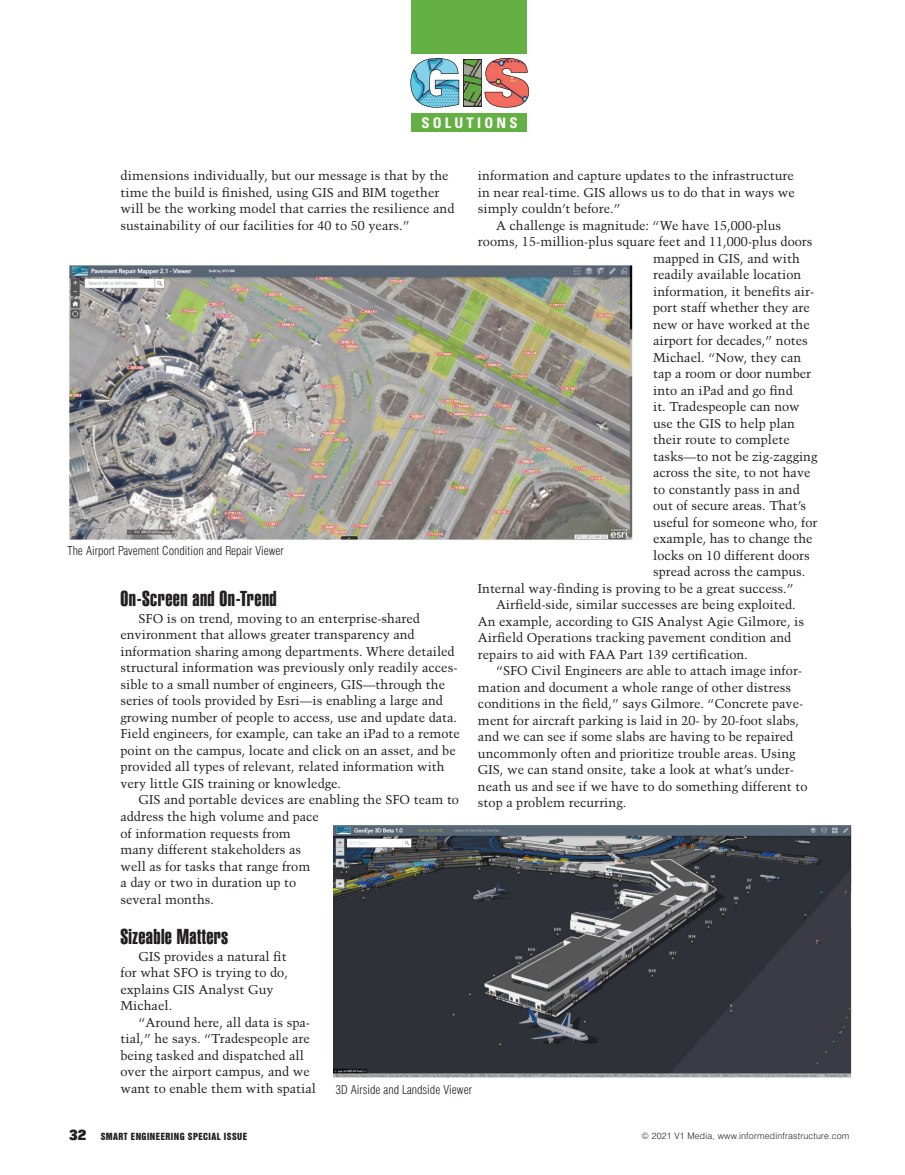
<style>
.page{position:relative;width:905px;height:1175px;background:#fff}
.page>*{position:absolute;margin:0;border:0;box-sizing:border-box;transform-origin:0 0}
.Subhead_1{font:21px "Swiss 911 BT Extra Compressed";letter-spacing:.02em;color:#231f20}
.Body_Text_II{font:700 condensed 14.55px "Univers";letter-spacing:.22em;color:#fff}
.Body_Text_II-2{font:12.75px/16.5px "Trump Mediaeval";color:#231f20}
.t1{font:300 condensed 12px "Swiss 721 BT";color:#231f20}
.t2{font:300 9px "Swiss 721 BT";letter-spacing:.025em;color:#231f20}
.t3{font:9px "Swiss 921 BT Regular A";letter-spacing:.05em;color:#231f20}
.s1{font-family:"Folio";font-weight:800;font-size:15px}
</style>
<div class="page">
<img style="left:69px;top:266px;width:564px;height:274px">
<img style="left:333px;top:825px;width:519px;height:253px">
<div style="left:411px;top:113px;width:116px;height:19px;background:#64b045"></div>
<div style="left:411px;top:0;width:116px;height:53px;background:#64b045"></div>
<svg style="left:410px;top:58px;width:49px;height:50px"></svg>
<img style="left:465px;top:61px;width:15px;height:43px">
<div style="left:463px;top:59px;width:19px;height:47px;border:1px solid #231f20"></div>
<svg style="left:484px;top:58px;width:45px;height:50px"></svg>
<p class="Body_Text_II" style="left:421px;top:114px;width:98px">SOLUTIONS</p>
<p class="Body_Text_II-2" style="left:120px;top:167px;width:335px">dimensions individually, but our message is that by the time the build is finished, using GIS and BIM together will be the working model that carries the resilience and sustainability of our facilities for 40 to 50 years.”</p>
<p class="Body_Text_II-2" style="left:478px;top:167px;width:318px;text-align:justify">information and capture updates to the infrastructure in near real-time. GIS allows us to do that in ways we simply couldn’t before.”</p>
<p class="Body_Text_II-2" style="left:496px;top:217px;width:287px">A challenge is magnitude: “We have 15,000-plus</p>
<p class="Body_Text_II-2" style="left:478px;top:233px;width:336px">rooms, 15-million-plus square feet and 11,000-plus doors</p>
<p class="Body_Text_II-2" style="left:653px;top:250px;width:148px">mapped in GIS, and with</p>
<p class="Body_Text_II-2" style="left:653px;top:266px;width:150px">readily available location</p>
<p class="Body_Text_II-2" style="left:653px;top:283px;width:163px">information, it benefits air-</p>
<p class="Body_Text_II-2" style="left:653px;top:299px;width:158px">port staff whether they are</p>
<p class="Body_Text_II-2" style="left:653px;top:316px;width:158px">new or have worked at the</p>
<p class="Body_Text_II-2" style="left:653px;top:332px;width:156px">airport for decades,” notes</p>
<p class="Body_Text_II-2" style="left:653px;top:349px;width:150px">Michael. “Now, they can</p>
<p class="Body_Text_II-2" style="left:653px;top:365px;width:160px">tap a room or door number</p>
<p class="Body_Text_II-2" style="left:653px;top:382px;width:141px">into an iPad and go find</p>
<p class="Body_Text_II-2" style="left:653px;top:398px;width:148px">it. Tradespeople can now</p>
<p class="Body_Text_II-2" style="left:653px;top:415px;width:143px">use the GIS to help plan</p>
<p class="Body_Text_II-2" style="left:653px;top:431px;width:138px">their route to complete</p>
<p class="Body_Text_II-2" style="left:653px;top:448px;width:166px">tasks—to not be zig-zagging</p>
<p class="Body_Text_II-2" style="left:653px;top:464px;width:159px">across the site, to not have</p>
<p class="Body_Text_II-2" style="left:653px;top:481px;width:148px">to constantly pass in and</p>
<p class="Body_Text_II-2" style="left:653px;top:497px;width:155px">out of secure areas. That’s</p>
<p class="Body_Text_II-2" style="left:653px;top:514px;width:166px">useful for someone who, for</p>
<p class="Body_Text_II-2" style="left:653px;top:530px;width:161px">example, has to change the</p>
<p class="Body_Text_II-2" style="left:653px;top:547px;width:158px">locks on 10 different doors</p>
<p class="Body_Text_II-2" style="left:653px;top:563px;width:154px">spread across the campus.</p>
<p class="Body_Text_II-2" style="left:478px;top:580px;width:317px">Internal way-finding is proving to be a great success.”</p>
<p class="Body_Text_II-2" style="left:478px;top:596px;width:327px;text-indent:18px">Airfield-side, similar successes are being exploited.<br>An example, according to GIS Analyst Agie Gilmore, is Airfield Operations tracking pavement condition and repairs to aid with FAA Part 139 certification.</p>
<p class="Body_Text_II-2" style="left:478px;top:662px;width:331px;text-indent:18px">“SFO Civil Engineers are able to attach image infor&shy;mation and document a whole range of other distress conditions in the field,” says Gilmore. “Concrete pave&shy;ment for aircraft parking is laid in 20- by 20-foot slabs, and we can see if some slabs are having to be repaired uncommonly often and prioritize trouble areas. Using GIS, we can stand onsite, take a look at what’s under&shy;neath us and see if we have to do something different to stop a problem recurring.</p>
<p class="t1" style="left:68px;top:543px;width:218px">The Airport Pavement Condition and Repair Viewer</p>
<p class="Subhead_1" style="left:120px;top:587px;width:158px">On-Screen and On-Trend</p>
<p class="Body_Text_II-2" style="left:120px;top:610px;width:341px;text-indent:18px">SFO is on trend, moving to an enterprise-shared environment that allows greater transparency and information sharing among departments. Where detailed structural information was previously only readily acces&shy;sible to a small number of engineers, GIS—through the series of tools provided by Esri—is enabling a large and growing number of people to access, use and update data.<br>Field engineers, for example, can take an iPad to a remote point on the campus, locate and click on an asset, and be provided all types of relevant, related information with very little GIS training or knowledge.</p>
<p class="Body_Text_II-2" style="left:120px;top:791px;width:340px;text-indent:18px">GIS and portable devices are enabling the SFO team to address the high volume and pace<br>of information requests from<br>many different stakeholders as<br>well as for tasks that range from<br>a day or two in duration up to<br>several months.</p>
<p class="Subhead_1" style="left:120px;top:924px;width:109px">Sizeable Matters</p>
<p class="Body_Text_II-2" style="left:120px;top:947px;width:169px;text-indent:18px">GIS provides a natural fit for what SFO is trying to do, explains GIS Analyst Guy<br>Michael.</p>
<p class="Body_Text_II-2" style="left:120px;top:1013px;width:197px;text-indent:18px">“Around here, all data is spa&shy;tial,” he says. “Tradespeople are being tasked and dispatched all over the airport campus, and we want to enable them with spatial</p>
<p class="t1" style="left:335px;top:1082px;width:138px">3D Airside and Landside Viewer</p>
<p class="t3" style="left:69px;top:1130px;width:179px"><span class="s1">32</span> SMART ENGINEERING SPECIAL ISSUE</p>
<p class="t2" style="left:641px;top:1130px;width:209px">© 2021 V1 Media, www.informedinfrastructure.com</p>
</div>
